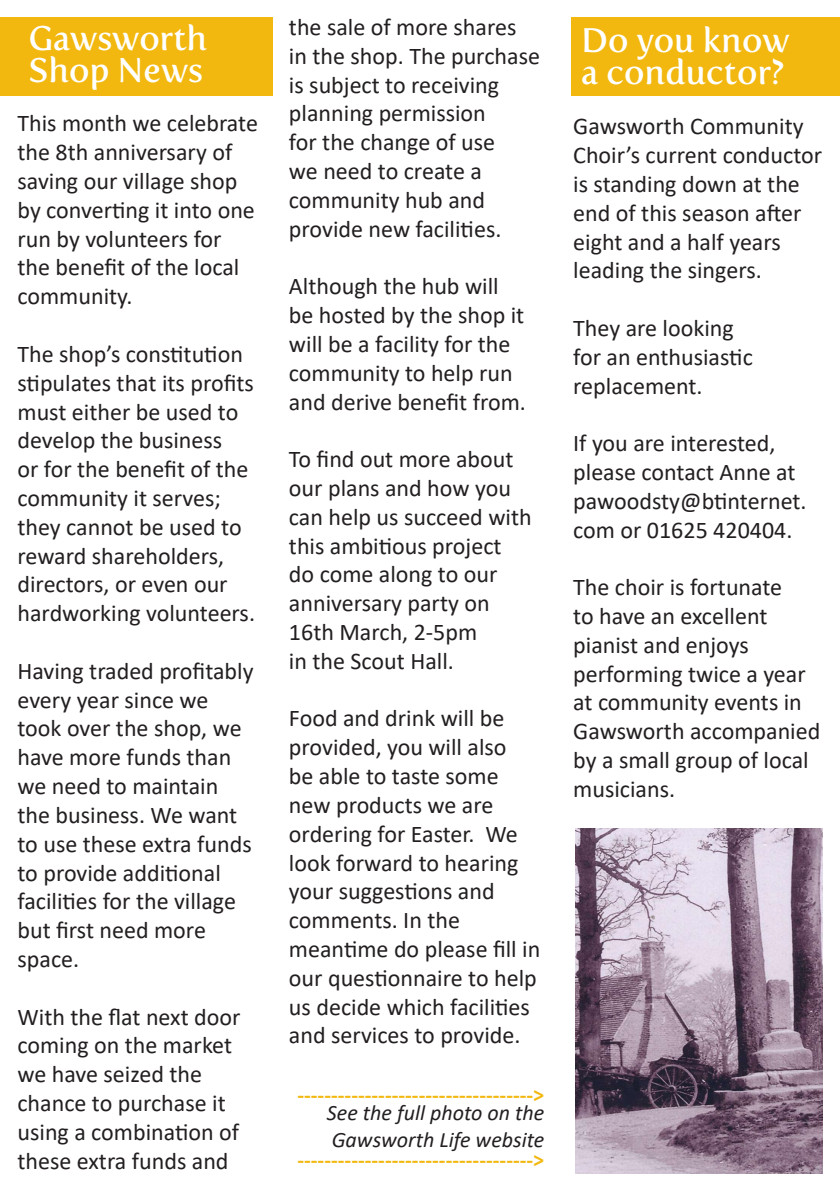
<style>
.page{position:relative;width:840px;height:1191px;background:#fff}
.page>*{position:absolute;margin:0;border:0;box-sizing:border-box;transform-origin:0 0}
.t1{font:34px/32px "Fertigo Pro";color:#fff}
.t2{font:24px/28.8px "Calibri";color:#231f20}
.t3{font:700 22px "Calibri";color:#f2b80f}
.t4{font:italic 22px/26.4px "Calibri";color:#231f20}
</style>
<div class="page">
<div style="left:0;top:17px;width:272px;height:78px;background:#f2b80f"></div>
<div style="left:571px;top:17px;width:268px;height:78px;background:#f2b80f"></div>
<img style="left:575px;top:828px;width:247px;height:346px">
<p class="t2" style="left:289px;top:12px;width:252px">the sale of more shares in the shop. The purchase is subject to receiving planning permission<br>for the change of use<br>we need to create a community hub and provide new facilities.</p>
<p class="t2" style="left:289px;top:271px;width:238px">Although the hub will be hosted by the shop it will be a facility for the community to help run and derive benefit from.</p>
<p class="t1" style="left:28px;top:23px;width:180px">Gawsworth<br>Shop News</p>
<p class="t1" style="left:581px;top:24px;width:210px">Do you know a conductor?</p>
<p class="t2" style="left:17px;top:108px;width:242px">This month we celebrate the 8th anniversary of saving our village shop by converting it into one run by volunteers for the benefit of the local community.</p>
<p class="t2" style="left:17px;top:339px;width:239px">The shop’s constitution stipulates that its profits must either be used to develop the business<br>or for the benefit of the community it serves; they cannot be used to reward shareholders, directors, or even our hardworking volunteers.</p>
<p class="t2" style="left:17px;top:656px;width:237px">Having traded profitably every year since we took over the shop, we have more funds than we need to maintain the business. We want to use these extra funds to provide additional facilities for the village but first need more space.</p>
<p class="t2" style="left:17px;top:1001px;width:224px">With the flat next door coming on the market we have seized the chance to purchase it using a combination of these extra funds and</p>
<p class="t2" style="left:573px;top:111px;width:250px">Gawsworth Community<br>Choir’s current conductor is standing down at the end of this season after eight and a half years leading the singers.</p>
<p class="t2" style="left:573px;top:313px;width:181px">They are looking for an enthusiastic replacement.</p>
<p class="t2" style="left:573px;top:428px;width:235px">If you are interested, please contact Anne at pawoodsty@btinternet. com or 01625 420404.</p>
<p class="t2" style="left:289px;top:444px;width:244px">To find out more about our plans and how you can help us succeed with this ambitious project do come along to our anniversary party on</p>
<p class="t2" style="left:289px;top:617px;width:190px">16th March, 2-5pm</p>
<p class="t2" style="left:289px;top:646px;width:166px">in the Scout Hall.</p>
<p class="t2" style="left:573px;top:572px;width:248px">The choir is fortunate<br>to have an excellent pianist and enjoys performing twice a year at community events in<br>Gawsworth accompanied by a small group of local musicians.</p>
<p class="t2" style="left:289px;top:703px;width:253px">Food and drink will be provided, you will also<br>be able to taste some new products we are ordering for Easter. We look forward to hearing your suggestions and comments. In the meantime do please fill in our questionnaire to help us decide which facilities and services to provide.</p>
<p class="t3" style="left:297px;top:1079px;width:248px">-----------------------------------&gt;</p>
<p class="t4" style="left:327px;top:1098px;width:219px">See the full photo on the<br>Gawsworth Life website</p>
<p class="t3" style="left:297px;top:1144px;width:248px">-----------------------------------&gt;</p>
</div>
